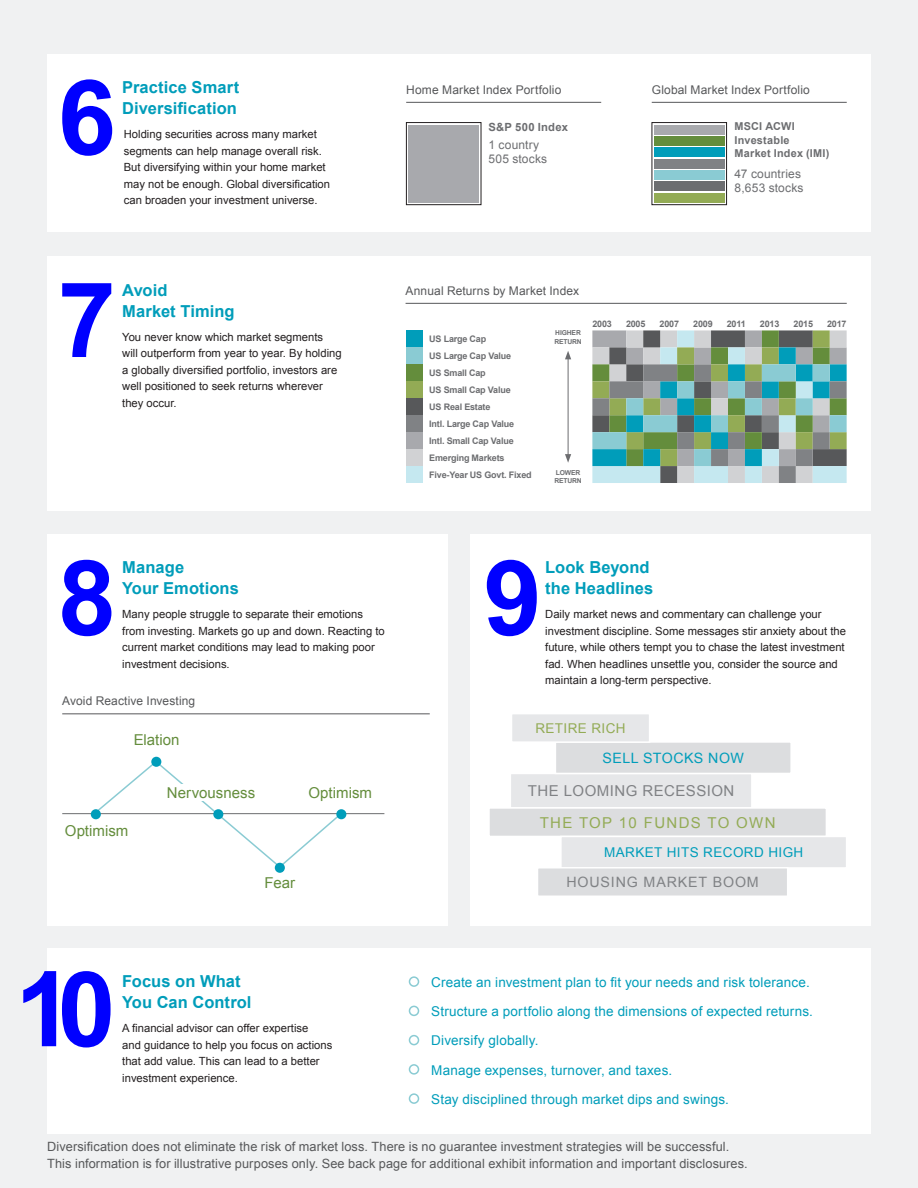
<style>
.page{position:relative;width:918px;height:1188px;background:#f0f1f2}
.page>*{position:absolute;margin:0;border:0;box-sizing:border-box;transform-origin:0 0}
.Main_Header{font:700 104.55px "Arial";color:#00f}
.Main_Header-2{font:700 16.5px/21px "Arial";letter-spacing:.005em;color:#009dba}
.t1{font:15px "Arial";color:#648d3c}
.t2{font:15px/31.5px "Arial";letter-spacing:.03em;color:#808285}
.t3{font:14.25px "Arial";letter-spacing:.06em;color:#808285}
.t4{font:14.25px "Arial";letter-spacing:.03em;color:#009dba}
.t5{font:13.5px/29.2px "Arial";letter-spacing:.01em;color:#009dba}
.t6{font:13.5px "Arial";letter-spacing:.03em;color:#009dba}
.t7{font:13.5px "Arial";letter-spacing:.03em;color:#93ab55}
.Disclosure_new{font:12.75px/16.8px "Arial";letter-spacing:.005em;color:#57585a}
.Exhibit_Title{font:12px "Arial";letter-spacing:.01em;color:#57585a}
.t8{font:12px/13.5px "Arial";letter-spacing:.015em;color:#6c6d70}
.Body_Copy{font:11.25px/16.5px "Arial";color:#231f20}
.t9{font:700 11.25px "Arial";letter-spacing:.025em;color:#6c6d70}
.t10{font:700 10.8px/13.5px "Arial";letter-spacing:.02em;color:#6c6d70}
.t11{font:700 9px/17px "Arial";letter-spacing:-.02em;color:#6c6d70}
.t12{font:700 6.75px/8.2px "Arial";letter-spacing:-.02em;color:#6c6d70}
.s1{color:#93ab55}
</style>
<div class="page">
<div style="left:47px;top:54px;width:824px;height:177px;background:#fff"></div>
<hr style="left:406px;top:102px;width:195px;height:1px;background:#57585a">
<hr style="left:652px;top:102px;width:195px;height:1px;background:#57585a">
<div style="left:409px;top:125px;width:70px;height:77px;background:#a8a9ad"></div>
<div style="left:406px;top:122px;width:75px;height:83px;border:1px solid #231f20"></div>
<div style="left:654px;top:193px;width:70px;height:9px;background:#93ab55"></div>
<div style="left:654px;top:182px;width:70px;height:9px;background:#6c6d70"></div>
<div style="left:654px;top:170px;width:70px;height:10px;background:#8acbd3"></div>
<div style="left:654px;top:159px;width:70px;height:9px;background:#808285"></div>
<div style="left:654px;top:148px;width:70px;height:9px;background:#009dba"></div>
<div style="left:654px;top:136px;width:70px;height:10px;background:#648d3c"></div>
<div style="left:654px;top:125px;width:70px;height:9px;background:#a8a9ad"></div>
<div style="left:652px;top:122px;width:75px;height:83px;border:1px solid #231f20"></div>
<div style="left:47px;top:948px;width:824px;height:186px;background:#fff"></div>
<div style="left:409px;top:976px;width:10px;height:11px;border:2px solid #8acbd3;border-radius:50%"></div>
<div style="left:409px;top:1006px;width:10px;height:10px;border:2px solid #8acbd3;border-radius:50%"></div>
<div style="left:409px;top:1035px;width:10px;height:10px;border:2px solid #8acbd3;border-radius:50%"></div>
<div style="left:409px;top:1064px;width:10px;height:11px;border:2px solid #8acbd3;border-radius:50%"></div>
<div style="left:409px;top:1093px;width:10px;height:11px;border:2px solid #8acbd3;border-radius:50%"></div>
<div style="left:47px;top:256px;width:824px;height:256px;background:#fff"></div>
<hr style="left:406px;top:303px;width:441px;height:1px;background:#57585a">
<div style="left:406px;top:330px;width:17px;height:17px;background:#009dba"></div>
<div style="left:406px;top:347px;width:17px;height:17px;background:#8acbd3"></div>
<div style="left:406px;top:364px;width:17px;height:17px;background:#648d3c"></div>
<svg style="left:592px;top:330px;width:255px;height:153px;background:#85a89c"></svg>
<div style="left:406px;top:381px;width:17px;height:17px;background:#93ab55"></div>
<div style="left:406px;top:398px;width:17px;height:17px;background:#57585a"></div>
<div style="left:406px;top:415px;width:17px;height:17px;background:#808285"></div>
<div style="left:406px;top:432px;width:17px;height:17px;background:#a8a9ad"></div>
<div style="left:406px;top:449px;width:17px;height:17px;background:#d1d2d4"></div>
<div style="left:406px;top:466px;width:17px;height:17px;background:#c5e8f0"></div>
<hr style="left:568px;top:357px;width:1px;height:100px;background:#6c6d70">
<svg style="left:565px;top:351px;width:6px;height:8px"></svg>
<svg style="left:565px;top:454px;width:6px;height:9px"></svg>
<div style="left:47px;top:534px;width:401px;height:392px;background:#fff"></div>
<hr style="left:62px;top:714px;width:368px;height:1px;background:#57585a">
<svg style="left:92px;top:760px;width:251px;height:109px"></svg>
<div style="left:167px;top:784px;width:88px;height:17px;background:#fff"></div>
<hr style="left:62px;top:813px;width:322px;height:1px;background:#6c6d70">
<div style="left:336px;top:809px;width:10px;height:10px;background:#009dba;border-radius:50%"></div>
<div style="left:213px;top:809px;width:10px;height:10px;background:#009dba;border-radius:50%"></div>
<div style="left:275px;top:863px;width:10px;height:10px;background:#009dba;border-radius:50%"></div>
<div style="left:91px;top:809px;width:10px;height:10px;background:#009dba;border-radius:50%"></div>
<div style="left:151px;top:757px;width:10px;height:10px;background:#009dba;border-radius:50%"></div>
<div style="left:470px;top:534px;width:401px;height:392px;background:#fff"></div>
<div style="left:510px;top:773px;width:242px;height:35px;background:#e6e7e9"></div>
<div style="left:510px;top:773px;width:243px;height:36px;border:2px solid #fff"></div>
<div style="left:489px;top:808px;width:337px;height:28px;background:#dcdddf"></div>
<div style="left:488px;top:807px;width:339px;height:30px;border:2px solid #fff"></div>
<div style="left:561px;top:836px;width:286px;height:32px;background:#e6e7e9"></div>
<div style="left:560px;top:836px;width:287px;height:33px;border:2px solid #fff"></div>
<div style="left:538px;top:868px;width:250px;height:28px;background:#dcdddf"></div>
<div style="left:537px;top:867px;width:251px;height:30px;border:2px solid #fff"></div>
<div style="left:555px;top:742px;width:236px;height:31px;background:#dcdddf"></div>
<div style="left:555px;top:741px;width:237px;height:33px;border:2px solid #fff"></div>
<div style="left:512px;top:714px;width:138px;height:28px;background:#e6e7e9"></div>
<div style="left:511px;top:713px;width:139px;height:30px;border:2px solid #fff"></div>
<p class="Main_Header" style="left:58px;top:49px;width:60px">6</p>
<p class="Main_Header-2" style="left:122px;top:77px;width:119px">Practice Smart</p>
<p class="Exhibit_Title" style="left:406px;top:82px;width:157px">Home Market Index Portfolio</p>
<p class="Exhibit_Title" style="left:652px;top:82px;width:160px">Global Market Index Portfolio</p>
<p class="Main_Header-2" style="left:122px;top:98px;width:116px">Diversification</p>
<p class="Body_Copy" style="left:124px;top:126px;width:208px">Holding securities across many market segments can help manage overall risk.<br>But diversifying within your home market may not be enough. Global diversification can broaden your investment universe.</p>
<p class="t10" style="left:735px;top:120px;width:96px">MSCI ACWI<br>Investable<br>Market Index (IMI)</p>
<p class="t8" style="left:735px;top:167px;width:70px">47 countries<br>8,653 stocks</p>
<p class="t9" style="left:489px;top:120px;width:81px">S&amp;P 500 Index</p>
<p class="t8" style="left:489px;top:138px;width:60px">1 country<br>505 stocks</p>
<p class="Main_Header" style="left:58px;top:251px;width:60px">7</p>
<p class="Main_Header-2" style="left:122px;top:280px;width:47px">Avoid</p>
<p class="Exhibit_Title" style="left:406px;top:283px;width:175px">Annual Returns by Market Index</p>
<p class="Main_Header-2" style="left:122px;top:301px;width:114px">Market Timing</p>
<p class="Body_Copy" style="left:122px;top:328px;width:221px">You never know which market segments<br>will outperform from year to year. By holding a globally diversified portfolio, investors are well positioned to seek returns wherever they occur.</p>
<p class="t11" style="left:429px;top:331px;width:59px">US Large Cap</p>
<p class="t12" style="left:554px;top:329px;width:29px">HIGHER<br>RETURN</p>
<p class="t11" style="left:429px;top:348px;width:104px">US Large Cap Value<br>US Small Cap<br>US Small Cap Value<br>US Real Estate<br>Intl. Large Cap Value<br>Intl. Small Cap Value<br>Emerging Markets<br>Five-Year US Govt. Fixed</p>
<p class="t12" style="left:554px;top:468px;width:29px">LOWER<br>RETURN</p>
<p class="t11" style="left:592px;top:315px;width:21px">2003</p>
<p class="t11" style="left:626px;top:315px;width:21px">2005</p>
<p class="t11" style="left:660px;top:315px;width:21px">2007</p>
<p class="t11" style="left:693px;top:315px;width:21px">2009</p>
<p class="t11" style="left:727px;top:315px;width:20px">2011</p>
<p class="t11" style="left:760px;top:315px;width:21px">2013</p>
<p class="t11" style="left:794px;top:315px;width:21px">2015</p>
<p class="t11" style="left:827px;top:315px;width:21px">2017</p>
<p class="Main_Header" style="left:58px;top:529px;width:60px">8</p>
<p class="Main_Header-2" style="left:122px;top:558px;width:118px">Manage<br>Your Emotions</p>
<p class="Body_Copy" style="left:122px;top:606px;width:264px">Many people struggle to separate their emotions from investing. Markets go up and down. Reacting to current market conditions may lead to making poor investment decisions.</p>
<p class="Exhibit_Title" style="left:62px;top:693px;width:135px">Avoid Reactive Investing</p>
<p class="t1" style="left:134px;top:730px;width:47px">Elation</p>
<p class="t1" style="left:65px;top:821px;width:65px">Optimism</p>
<p class="t1" style="left:167px;top:783px;width:90px">Nervousness</p>
<p class="t1" style="left:308px;top:783px;width:65px">Optimism</p>
<p class="t1" style="left:265px;top:873px;width:32px">Fear</p>
<p class="Main_Header" style="left:483px;top:529px;width:60px">9</p>
<p class="Main_Header-2" style="left:545px;top:558px;width:110px">Look Beyond the Headlines</p>
<p class="Body_Copy" style="left:545px;top:606px;width:302px">Daily market news and commentary can challenge your investment discipline. Some messages stir anxiety about the future, while others tempt you to chase the latest investment fad. When headlines unsettle you, consider the source and maintain a long-term perspective.</p>
<p class="t7" style="left:535px;top:719px;width:92px">RETIRE RICH</p>
<p class="t4" style="left:603px;top:749px;width:143px">SELL STOCKS NOW</p>
<p class="t2" style="left:540px;top:775px;width:237px;text-indent:-12px">THE LOOMING RECESSION<br><span class="s1">THE TOP 10 FUNDS TO OWN</span></p>
<p class="t6" style="left:604px;top:844px;width:201px">MARKET HITS RECORD HIGH</p>
<p class="t3" style="left:566px;top:873px;width:194px">HOUSING MARKET BOOM</p>
<p class="Main_Header" style="left:15px;top:941px;width:102px">10</p>
<p class="Main_Header-2" style="left:122px;top:972px;width:120px">Focus on What</p>
<p class="t5" style="left:431px;top:968px;width:383px">Create an investment plan to fit your needs and risk tolerance.<br>Structure a portfolio along the dimensions of expected returns.<br>Diversify globally.<br>Manage expenses, turnover, and taxes.<br>Stay disciplined through market dips and swings.</p>
<p class="Main_Header-2" style="left:122px;top:993px;width:131px">You Can Control</p>
<p class="Body_Copy" style="left:122px;top:1020px;width:212px">A financial advisor can offer expertise<br>and guidance to help you focus on actions that add value. This can lead to a better investment experience.</p>
<p class="Disclosure_new" style="left:47px;top:1138px;width:702px">Diversification does not eliminate the risk of market loss. There is no guarantee investment strategies will be successful.<br>This information is for illustrative purposes only. See back page for additional exhibit information and important disclosures.</p>
</div>
